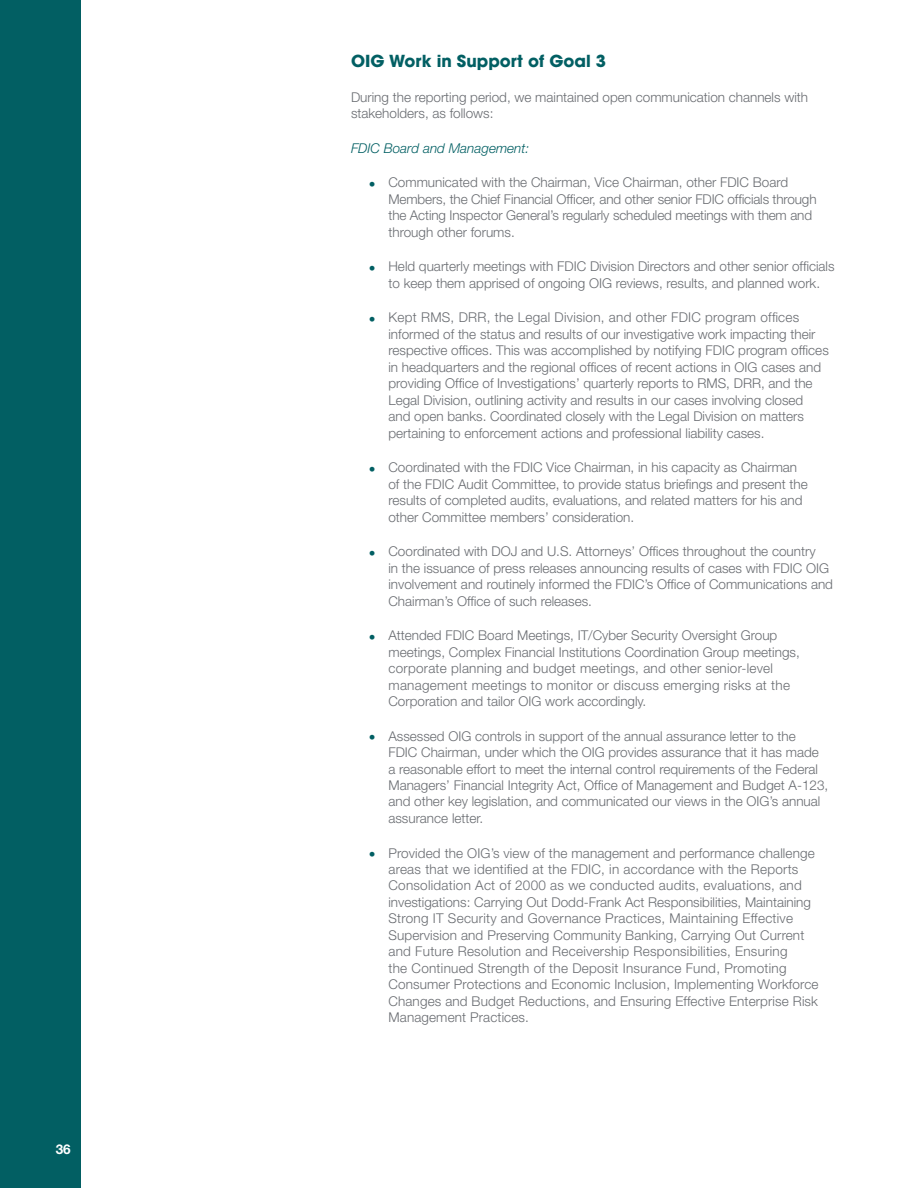
<style>
.page{position:relative;width:918px;height:1188px;background:#fff}
.page>*{position:absolute;margin:0;border:0;box-sizing:border-box;transform-origin:0 0}
.t1{font:700 16.5px "Avant Garde";color:#025f63}
.t2{font:300 13.5px/16.5px "Helvetica Neue";color:#696c71}
.t3{font:italic 300 13.5px "Helvetica Neue";color:#025f63}
.t4{font:700 13.5px "Helvetica Neue";color:#fff}
.s1{font-weight:700;color:#025f63}
</style>
<div class="page">
<div style="left:0;top:0;width:81px;height:1188px;background:#025f63"></div>
<p class="t4" style="left:56px;top:1141px;width:17px">36</p>
<h3 class="t1" style="left:351px;top:50px;width:257px">OIG Work in Support of Goal 3</h3>
<p class="t2" style="left:351px;top:88px;width:459px">During the reporting period, we maintained open communication channels with stakeholders, as follows:</p>
<h4 class="t3" style="left:351px;top:140px;width:180px">FDIC Board and Management:</h4>
<p class="t2" style="left:388px;top:174px;width:430px;text-indent:-19px"><span class="s1">•</span> Communicated with the Chairman, Vice Chairman, other FDIC Board Members, the Chief Financial Officer, and other senior FDIC officials through the Acting Inspector General’s regularly scheduled meetings with them and through other forums.</p>
<p class="t2" style="left:369px;top:258px;width:467px;text-align:center"><span class="s1">•</span> Held quarterly meetings with FDIC Division Directors and other senior officials to keep them apprised of ongoing OIG reviews, results, and planned work.</p>
<p class="t2" style="left:388px;top:309px;width:442px;text-indent:-19px"><span class="s1">•</span> Kept RMS, DRR, the Legal Division, and other FDIC program offices informed of the status and results of our investigative work impacting their respective offices. This was accomplished by notifying FDIC program offices in headquarters and the regional offices of recent actions in OIG cases and providing Office of Investigations’ quarterly reports to RMS, DRR, and the Legal Division, outlining activity and results in our cases involving closed<br>and open banks. Coordinated closely with the Legal Division on matters pertaining to enforcement actions and professional liability cases.</p>
<p class="t2" style="left:388px;top:459px;width:421px;text-indent:-19px"><span class="s1">•</span> Coordinated with the FDIC Vice Chairman, in his capacity as Chairman of the FDIC Audit Committee, to provide status briefings and present the results of completed audits, evaluations, and related matters for his and other Committee members’ consideration.</p>
<p class="t2" style="left:388px;top:543px;width:446px;text-indent:-19px"><span class="s1">•</span> Coordinated with DOJ and U.S. Attorneys’ Offices throughout the country<br>in the issuance of press releases announcing results of cases with FDIC OIG involvement and routinely informed the FDIC’s Office of Communications and Chairman’s Office of such releases.</p>
<p class="t2" style="left:388px;top:627px;width:413px;text-indent:-19px"><span class="s1">•</span> Attended FDIC Board Meetings, IT/Cyber Security Oversight Group meetings, Complex Financial Institutions Coordination Group meetings, corporate planning and budget meetings, and other senior-level management meetings to monitor or discuss emerging risks at the Corporation and tailor OIG work accordingly.</p>
<p class="t2" style="left:388px;top:727px;width:441px;text-indent:-19px"><span class="s1">•</span> Assessed OIG controls in support of the annual assurance letter to the<br>FDIC Chairman, under which the OIG provides assurance that it has made a reasonable effort to meet the internal control requirements of the Federal Managers’ Financial Integrity Act, Office of Management and Budget A-123, and other key legislation, and communicated our views in the OIG’s annual assurance letter.</p>
<p class="t2" style="left:388px;top:844px;width:432px;text-indent:-19px"><span class="s1">•</span> Provided the OIG’s view of the management and performance challenge areas that we identified at the FDIC, in accordance with the Reports Consolidation Act of 2000 as we conducted audits, evaluations, and investigations: Carrying Out Dodd-Frank Act Responsibilities, Maintaining Strong IT Security and Governance Practices, Maintaining Effective Supervision and Preserving Community Banking, Carrying Out Current and Future Resolution and Receivership Responsibilities, Ensuring<br>the Continued Strength of the Deposit Insurance Fund, Promoting Consumer Protections and Economic Inclusion, Implementing Workforce Changes and Budget Reductions, and Ensuring Effective Enterprise Risk Management Practices.</p>
</div>
